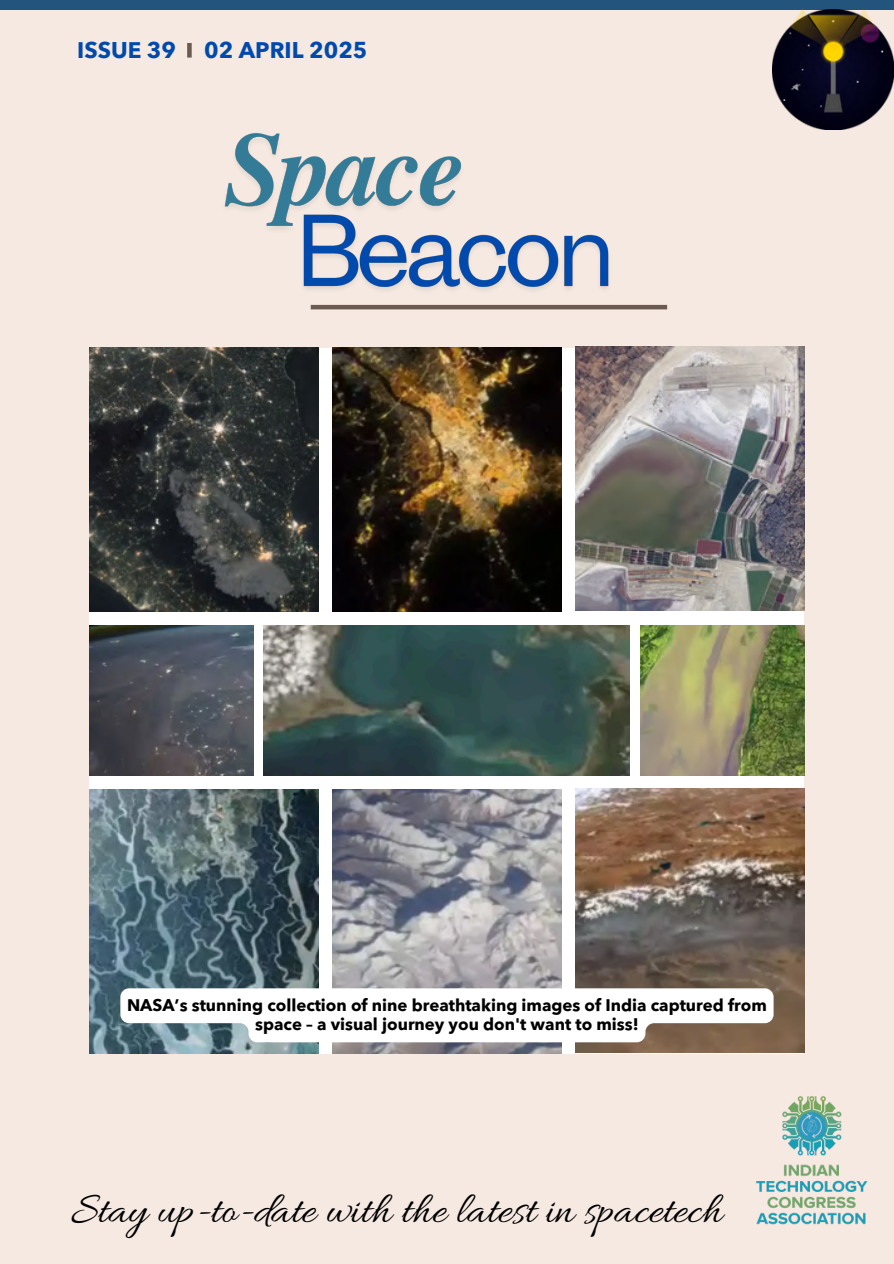
<style>
.page{position:relative;width:894px;height:1264px;background:#fff}
.page>*{position:absolute;margin:0;border:0;box-sizing:border-box;transform-origin:0 0}
.t1{font:45px "Allura";color:#000}
.t2{font:700 22.5px "Avenir Next Arabic";color:#004aad}
.t3{font:700 16.8px/19.2px "Avenir Next Arabic";color:#000;text-align:center}
</style>
<div class="page">
<div style="left:0;top:0;width:893px;height:1263px;background:#f5e9e2"></div>
<div style="left:0;top:0;width:893px;height:9px;background:#23547b"></div>
<img style="left:772px;top:9px;width:121px;height:121px">
<hr style="left:311px;top:305px;width:356px;height:4px;background:#6b5a50">
<div style="left:187px;top:43px;width:5px;height:15px;background:#6b5a50"></div>
<img style="left:756px;top:1096px;width:111px;height:129px">
<div style="left:89px;top:348px;width:714px;height:705px;background:#fff"></div>
<img style="left:264px;top:626px;width:365px;height:149px">
<img style="left:89px;top:626px;width:164px;height:149px">
<img style="left:640px;top:626px;width:164px;height:149px">
<img style="left:89px;top:347px;width:229px;height:264px">
<img style="left:332px;top:347px;width:229px;height:264px">
<img style="left:575px;top:346px;width:229px;height:264px">
<img style="left:89px;top:789px;width:229px;height:264px">
<img style="left:332px;top:789px;width:229px;height:264px">
<img style="left:575px;top:788px;width:229px;height:264px">
<svg style="left:120px;top:988px;width:653px;height:54px"></svg>
<img style="left:303px;top:234px;width:315px;height:76px">
<img style="left:224px;top:133px;width:246px;height:106px">
<p class="t2" style="left:77px;top:37px;width:100px">ISSUE 39</p>
<p class="t2" style="left:204px;top:37px;width:165px">02 APRIL 2025</p>
<p class="t3" style="left:127px;top:995px;width:641px">NASA’s stunning collection of nine breathtaking images of India captured from space – a visual journey you don't want to miss!</p>
<p class="t1" style="left:71px;top:1185px;width:652px">Stay up-to-date with the latest in spacetech</p>
</div>
